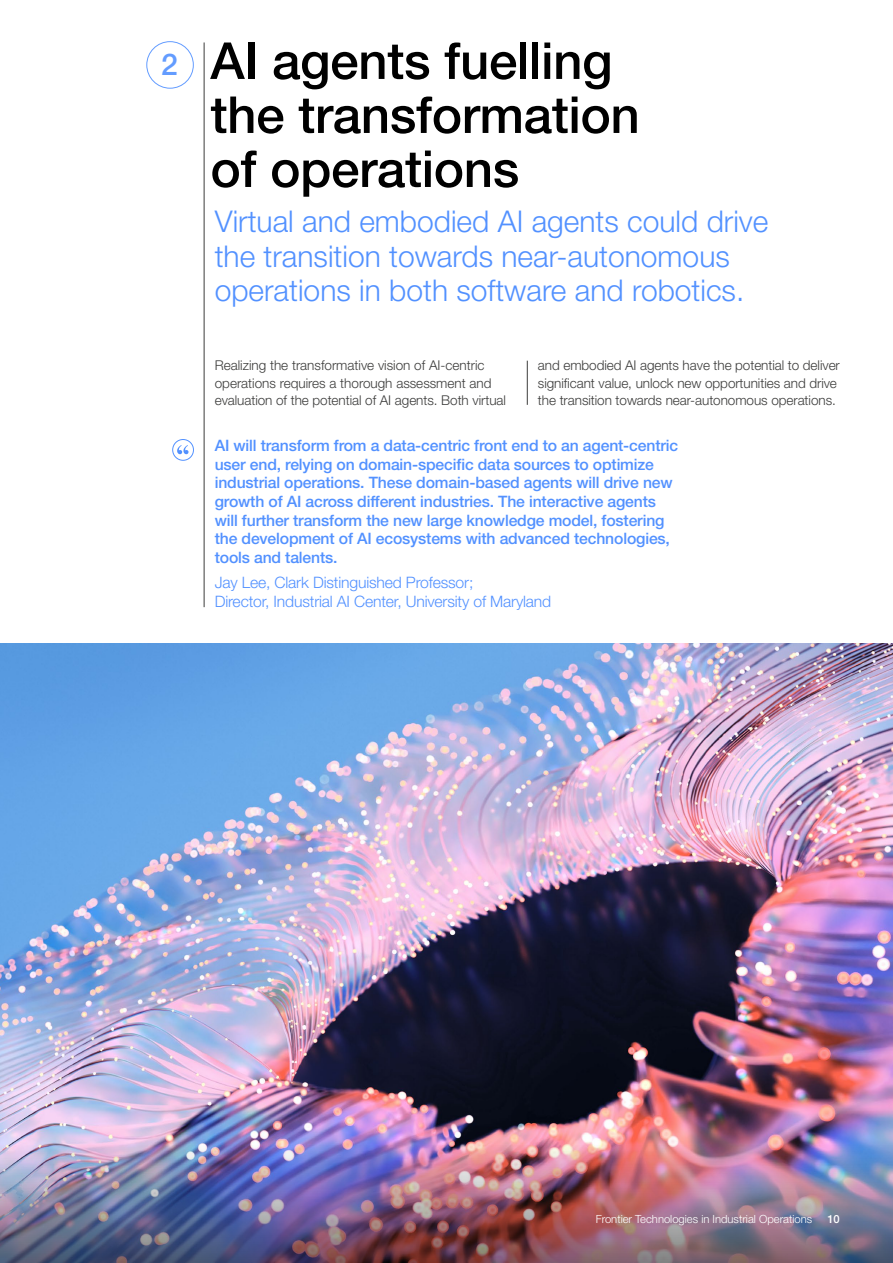
<style>
.page{position:relative;width:893px;height:1263px;background:#fff}
.page>*{position:absolute;margin:0;border:0;box-sizing:border-box;transform-origin:0 0}
.t1{font:500 51px/54px "Helvetica Neue LT Pro";letter-spacing:-.005em;color:#000}
.t2{font:300 30px/34.5px "Helvetica Neue LT Pro";color:#5291ff}
.t3{font:500 30px "Helvetica Neue LT Pro";color:#639cff}
.t4{font:500 15.75px/18.8px "Helvetica Neue LT Pro";letter-spacing:-.01em;color:#5291ff}
.t5{font:300 15.75px/18.8px "Helvetica Neue LT Pro";letter-spacing:-.01em;color:#5291ff}
.t6{font:300 13.5px/17.2px "Helvetica Neue LT Pro";letter-spacing:-.005em;color:#3c3c3b}
.t7{font:300 11.25px "Helvetica Neue LT Pro";color:#fff}
.t8{font:500 11.25px "Helvetica Neue LT Pro";color:#fff}
</style>
<div class="page">
<hr style="left:204px;top:42px;width:1px;height:565px;background:#3c3c3b">
<div style="left:147px;top:41px;width:47px;height:47px;border:1px solid #639cff;border-radius:50%"></div>
<hr style="left:527px;top:361px;width:1px;height:44px;background:#3c3c3b">
<div style="left:172px;top:439px;width:22px;height:21px;border:1px solid #5291ff;border-radius:50%"></div>
<svg style="left:177px;top:445px;width:11px;height:9px"></svg>
<img style="left:0;top:643px;width:893px;height:392px">
<img style="left:0;top:1035px;width:893px;height:228px">
<h2 class="t3" style="left:161px;top:46px;width:18px">2</h2>
<h1 class="t1" style="left:210px;top:33px;width:431px">AI agents fuelling the transformation of operations</h1>
<h2 class="t2" style="left:215px;top:204px;width:555px">Virtual and embodied AI agents could drive the transition towards near-autonomous operations in both software and robotics.</h2>
<p class="t6" style="left:215px;top:357px;width:293px">Realizing the transformative vision of AI-centric operations requires a thorough assessment and evaluation of the potential of AI agents. Both virtual</p>
<p class="t6" style="left:538px;top:357px;width:303px">and embodied AI agents have the potential to deliver significant value, unlock new opportunities and drive the transition towards near-autonomous operations.</p>
<p class="t4" style="left:215px;top:436px;width:465px">AI will transform from a data-centric front end to an agent-centric user end, relying on domain-specific data sources to optimize industrial operations. These domain-based agents will drive new growth of AI across different industries. The interactive agents will further transform the new large knowledge model, fostering the development of AI ecosystems with advanced technologies, tools and talents.</p>
<p class="t5" style="left:215px;top:573px;width:338px">Jay Lee, Clark Distinguished Professor;<br>Director, Industrial AI Center, University of Maryland</p>
<p class="t7" style="left:596px;top:1212px;width:218px">Frontier Technologies in Industrial Operations</p>
<p class="t8" style="left:827px;top:1212px;width:14px">10</p>
</div>
